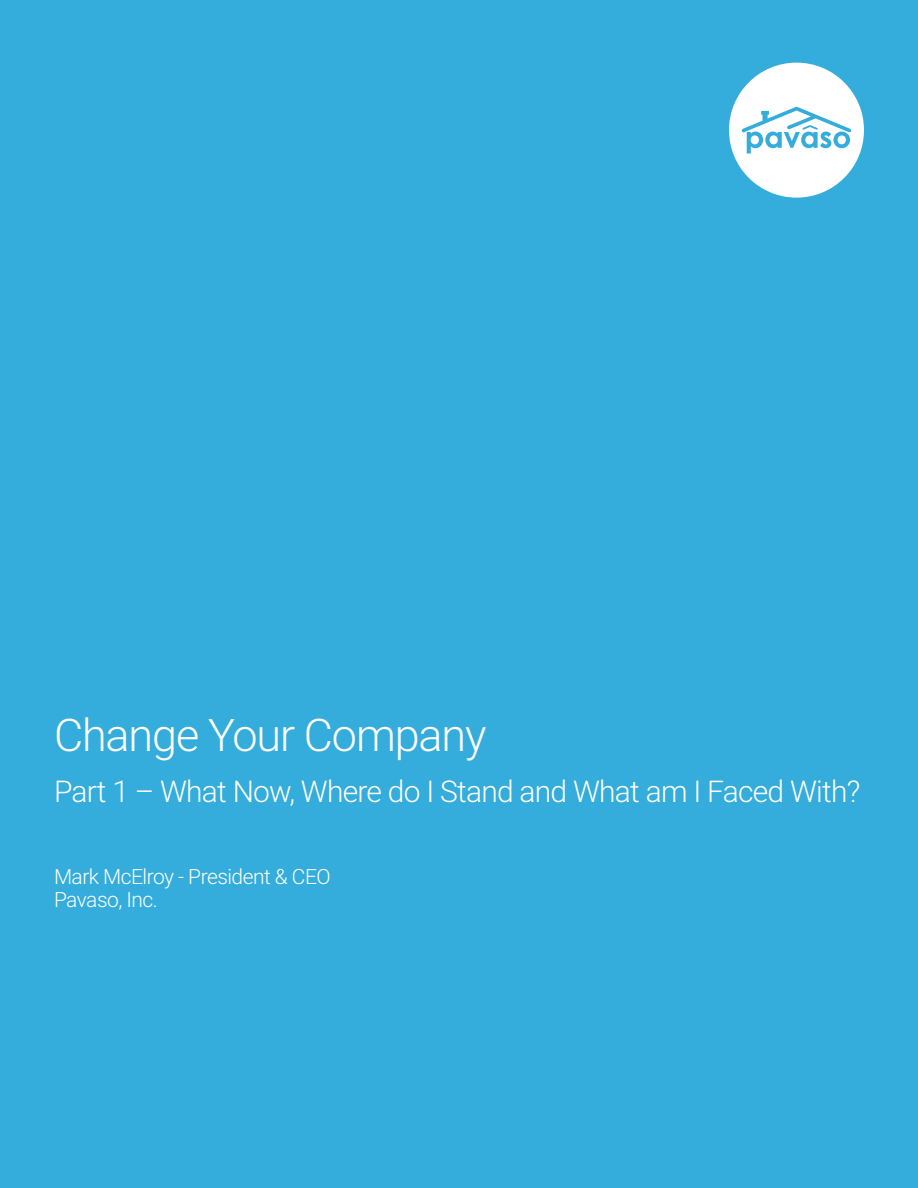
<style>
.page{position:relative;width:918px;height:1188px;background:#34addc}
.page>*{position:absolute;margin:0;border:0;box-sizing:border-box;transform-origin:0 0}
.t1{font:300 45px "Roboto";letter-spacing:-.025em;color:#fff}
.t2{font:300 30px "Roboto";letter-spacing:-.025em;color:#fff}
.t3{font:300 21px "Roboto";letter-spacing:-.025em;color:#fff}
</style>
<div class="page">
<svg style="left:729px;top:63px;width:135px;height:135px"></svg>
<p class="t1" style="left:54px;top:703px;width:434px">Change Your Company</p>
<p class="t2" style="left:54px;top:770px;width:808px">Part 1 – What Now, Where do I Stand and What am I Faced With?</p>
<p class="t3" style="left:54px;top:862px;width:278px">Mark McElroy - President &amp; CEO</p>
<p class="t3" style="left:54px;top:885px;width:105px">Pavaso, Inc.</p>
</div>
